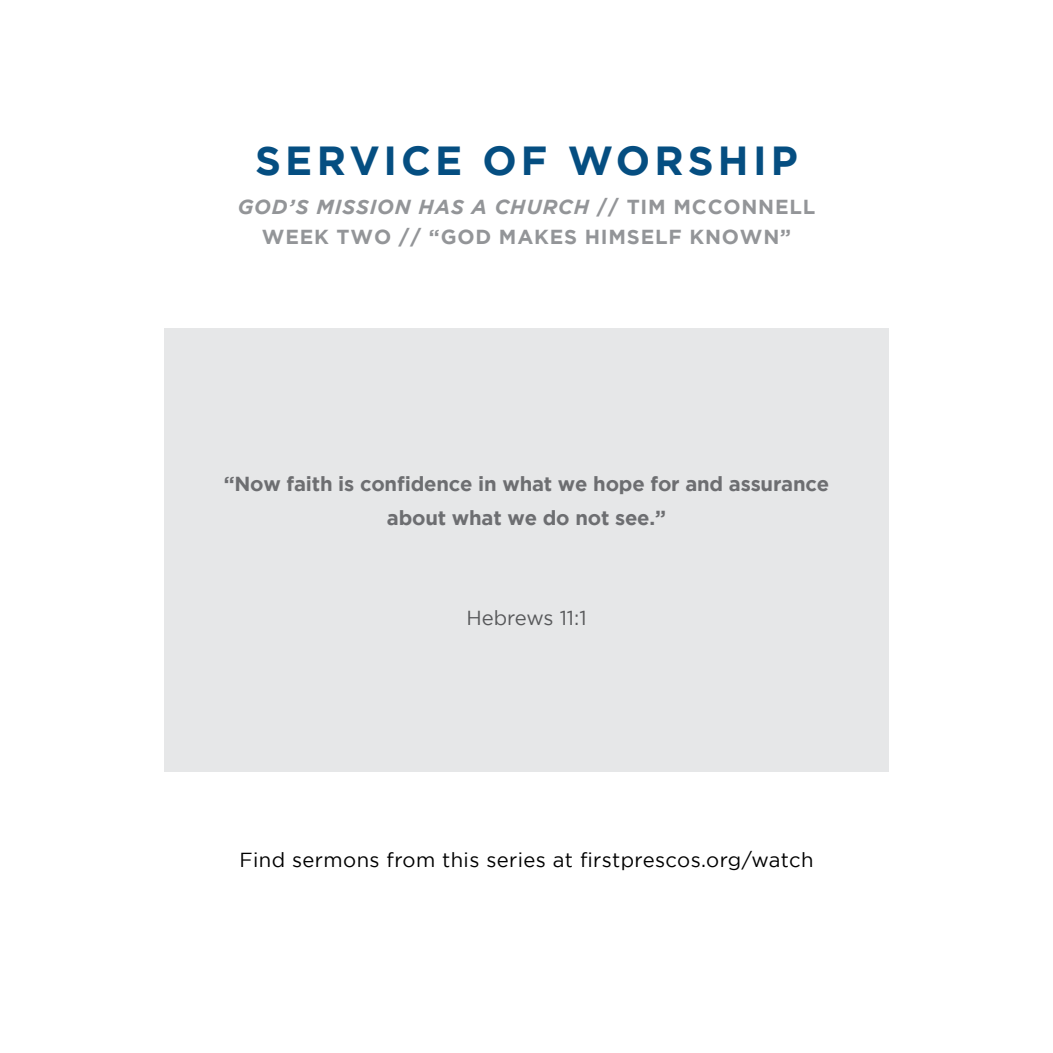
<style>
.page{position:relative;width:1053px;height:1053px;background:#fff}
.page>*{position:absolute;margin:0;border:0;box-sizing:border-box;transform-origin:0 0}
.t1{font:700 40.5px "Gotham";letter-spacing:.1em;color:#054e81}
.t2{font:700 20.25px/33.8px "Gotham";letter-spacing:-.01em;color:#6d6e71;text-align:center}
.t3{font:700 20.25px/29.2px "Gotham";letter-spacing:.04em;color:#939598;text-align:center}
.t4{font:20.25px "Gotham";letter-spacing:.02em;color:#000}
.t5{font:20.25px "Gotham";color:#58595b}
.s1{font-style:italic}
</style>
<div class="page">
<div style="left:164px;top:328px;width:725px;height:444px;background:#e6e7e8"></div>
<h1 class="t1" style="left:255px;top:137px;width:544px">SERVICE OF WORSHIP</h1>
<p class="t3" style="left:238px;top:192px;width:579px"><span class="s1">GOD’S MISSION HAS A CHURCH</span> // TIM MCCONNELL<br>WEEK TWO // “GOD MAKES HIMSELF KNOWN”</p>
<p class="t2" style="left:224px;top:466px;width:607px">“Now faith is confidence in what we hope for and assurance about what we do not see.”</p>
<p class="t5" style="left:466px;top:606px;width:122px">Hebrews 11:1</p>
<p class="t4" style="left:239px;top:849px;width:576px">Find sermons from this series at firstprescos.org/watch</p>
</div>
